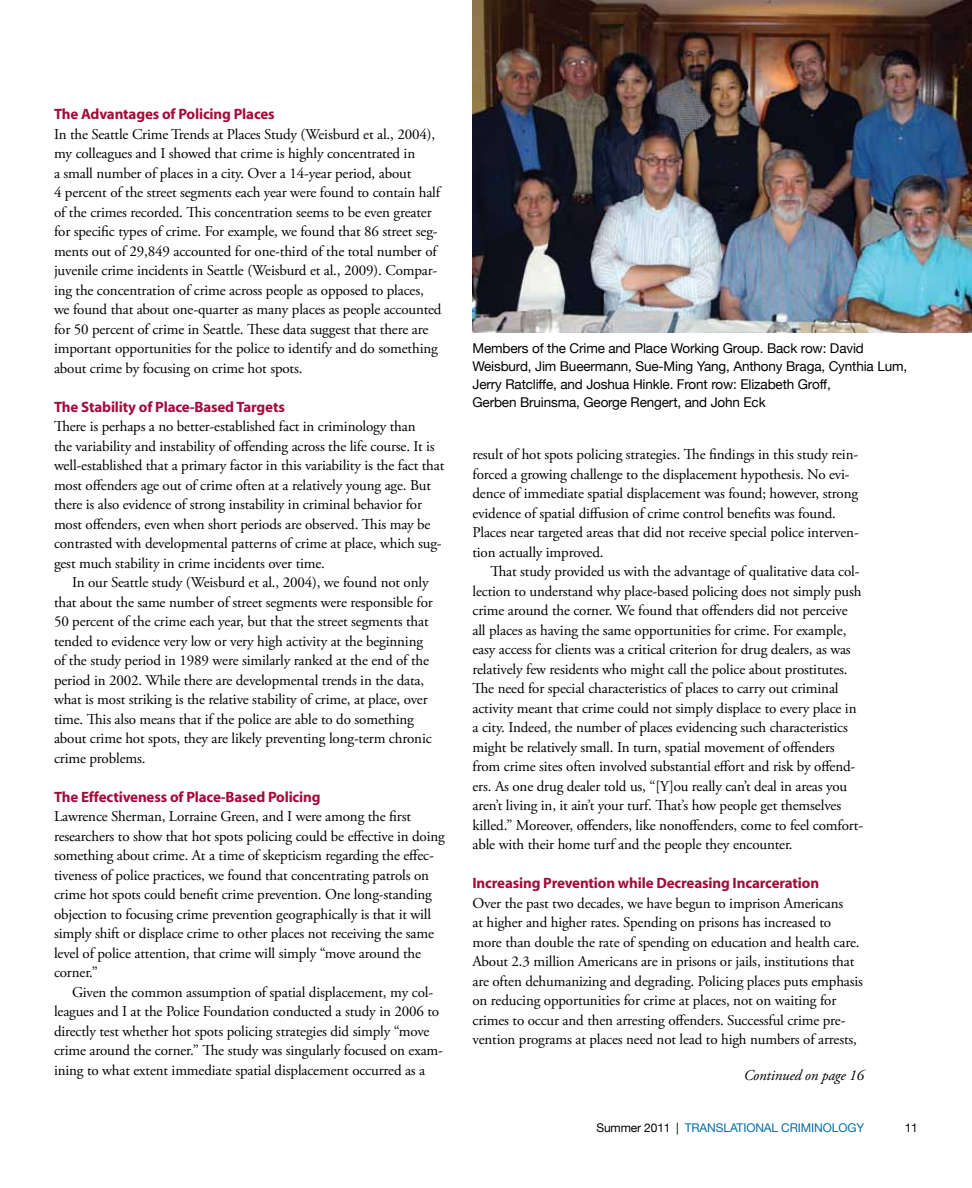
<style>
.page{position:relative;width:972px;height:1188px;background:#fff}
.page>*{position:absolute;margin:0;border:0;box-sizing:border-box;transform-origin:0 0}
.t1{font:15px/19.5px "Adobe Garamond Pro";letter-spacing:-.01em;color:#000}
.t2{font:700 15px "Myriad";letter-spacing:-.01em;color:#a20c3b}
.t3{font:italic 15px "Adobe Garamond Pro";letter-spacing:-.01em;color:#000}
.t4{font:13.5px/18px "Helvetica Neue";letter-spacing:-.01em;color:#000}
.t5{font:12px "Helvetica Neue";letter-spacing:-.01em;color:#000}
.t6{font:12px "Helvetica Neue";letter-spacing:-.01em;color:#006eaa}
.s1{color:#006eaa}
</style>
<div class="page">
<img style="left:472px;top:0;width:500px;height:333px">
<p class="t2" style="left:54px;top:106px;width:222px">The Advantages of Policing Places</p>
<p class="t1" style="left:54px;top:125px;width:389px">In the Seattle Crime Trends at Places Study (Weisburd et al., 2004), my colleagues and I showed that crime is highly concentrated in<br>a small number of places in a city. Over a 14-year period, about<br>4 percent of the street segments each year were found to contain half of the crimes recorded. This concentration seems to be even greater for specific types of crime. For example, we found that 86 street seg&shy;ments out of 29,849 accounted for one-third of the total number of juvenile crime incidents in Seattle (Weisburd et al., 2009). Compar&shy;ing the concentration of crime across people as opposed to places, we found that about one-quarter as many places as people accounted for 50 percent of crime in Seattle. These data suggest that there are important opportunities for the police to identify and do something about crime by focusing on crime hot spots.</p>
<p class="t2" style="left:54px;top:399px;width:232px">The Stability of Place-Based Targets</p>
<p class="t1" style="left:54px;top:417px;width:392px">There is perhaps a no better-established fact in criminology than<br>the variability and instability of offending across the life course. It is well-established that a primary factor in this variability is the fact that most offenders age out of crime often at a relatively young age. But there is also evidence of strong instability in criminal behavior for most offenders, even when short periods are observed. This may be contrasted with developmental patterns of crime at place, which sug&shy;gest much stability in crime incidents over time.</p>
<p class="t1" style="left:54px;top:573px;width:380px;text-indent:18px">In our Seattle study (Weisburd et al., 2004), we found not only that about the same number of street segments were responsible for 50 percent of the crime each year, but that the street segments that tended to evidence very low or very high activity at the beginning of the study period in 1989 were similarly ranked at the end of the period in 2002. While there are developmental trends in the data, what is most striking is the relative stability of crime, at place, over time. This also means that if the police are able to do something about crime hot spots, they are likely preventing long-term chronic crime problems.</p>
<p class="t2" style="left:54px;top:789px;width:268px">The Effectiveness of Place-Based Policing</p>
<p class="t1" style="left:54px;top:807px;width:392px">Lawrence Sherman, Lorraine Green, and I were among the first researchers to show that hot spots policing could be effective in doing something about crime. At a time of skepticism regarding the effec&shy;tiveness of police practices, we found that concentrating patrols on crime hot spots could benefit crime prevention. One long-standing objection to focusing crime prevention geographically is that it will simply shift or displace crime to other places not receiving the same level of police attention, that crime will simply “move around the corner.”</p>
<p class="t1" style="left:54px;top:983px;width:391px;text-indent:18px">Given the common assumption of spatial displacement, my col&shy;leagues and I at the Police Foundation conducted a study in 2006 to directly test whether hot spots policing strategies did simply “move crime around the corner.” The study was singularly focused on exam&shy;ining to what extent immediate spatial displacement occurred as a</p>
<p class="t4" style="left:472px;top:339px;width:436px">Members of the Crime and Place Working Group. Back row: David Weisburd, Jim Bueermann, Sue-Ming Yang, Anthony Braga, Cynthia Lum, Jerry Ratcliffe, and Joshua Hinkle. Front row: Elizabeth Groff,<br>Gerben Bruinsma, George Rengert, and John Eck</p>
<p class="t1" style="left:472px;top:445px;width:388px">result of hot spots policing strategies. The findings in this study rein&shy;forced a growing challenge to the displacement hypothesis. No evi&shy;dence of immediate spatial displacement was found; however, strong evidence of spatial diffusion of crime control benefits was found.<br>Places near targeted areas that did not receive special police interven&shy;tion actually improved.</p>
<p class="t1" style="left:472px;top:562px;width:392px;text-indent:18px">That study provided us with the advantage of qualitative data col&shy;lection to understand why place-based policing does not simply push crime around the corner. We found that offenders did not perceive all places as having the same opportunities for crime. For example, easy access for clients was a critical criterion for drug dealers, as was relatively few residents who might call the police about prostitutes.<br>The need for special characteristics of places to carry out criminal activity meant that crime could not simply displace to every place in a city. Indeed, the number of places evidencing such characteristics might be relatively small. In turn, spatial movement of offenders from crime sites often involved substantial effort and risk by offend&shy;ers. As one drug dealer told us, “[Y]ou really can’t deal in areas you aren’t living in, it ain’t your turf. That’s how people get themselves killed.” Moreover, offenders, like nonoffenders, come to feel comfort&shy;able with their home turf and the people they encounter.</p>
<p class="t2" style="left:472px;top:875px;width:348px">Increasing Prevention while Decreasing Incarceration</p>
<p class="t1" style="left:472px;top:894px;width:392px">Over the past two decades, we have begun to imprison Americans<br>at higher and higher rates. Spending on prisons has increased to more than double the rate of spending on education and health care.<br>About 2.3 million Americans are in prisons or jails, institutions that are often dehumanizing and degrading. Policing places puts emphasis on reducing opportunities for crime at places, not on waiting for crimes to occur and then arresting offenders. Successful crime pre&shy;vention programs at places need not lead to high numbers of arrests,</p>
<p class="t3" style="left:744px;top:1066px;width:122px">Continued on page 16</p>
<p class="t5" style="left:596px;top:1121px;width:128px">Summer 2011 | <span class="s1">Translat</span></p>
<p class="t6" style="left:743px;top:1121px;width:122px">ional Crim inology</p>
<p class="t5" style="left:905px;top:1121px;width:15px">11</p>
</div>
